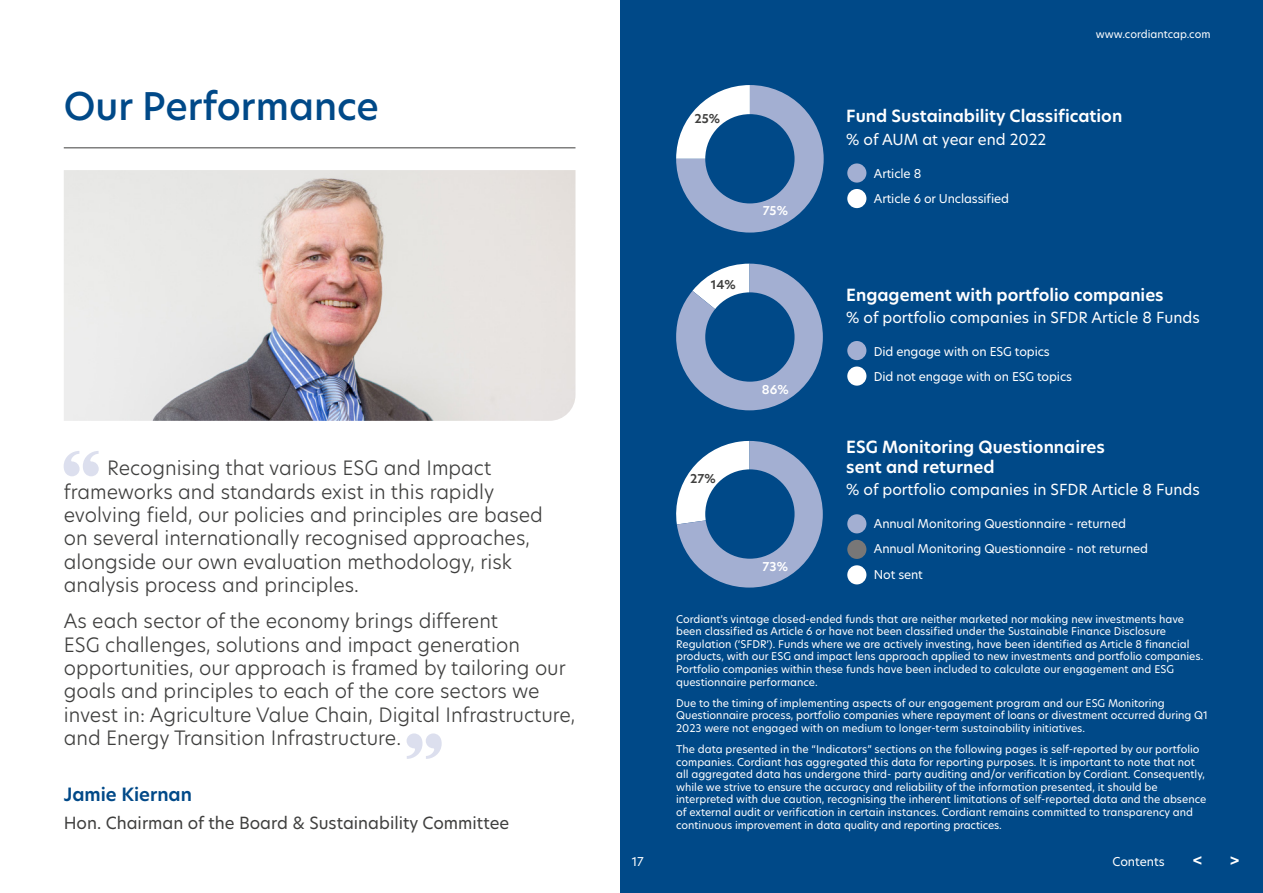
<style>
.page{position:relative;width:1263px;height:893px;background:#fff}
.page>*{position:absolute;margin:0;border:0;box-sizing:border-box;transform-origin:0 0}
.t1{font:700 90px "Greycliff CF";color:#dcdfee}
.t2{font:500 37.5px "New Hero";color:#004988}
.t3{font:300 19.5px/23.4px "New Hero";color:#3f3f3e}
.t4{font:600 18px "New Hero";color:#004988}
.t5{font:600 16.5px/19.8px "New Hero";color:#fff}
.t6{font:16.5px "New Hero";color:#3f3f3e}
.t7{font:15px "New Hero";color:#fff}
.t8{font:600 15px "New Hero";color:#fff}
.t9{font:12px "New Hero";letter-spacing:-.01em;color:#fff}
.t10{font:600 12px "New Hero";color:#fff}
.t11{font:600 12px "New Hero";color:#3f3f3e}
.t12{font:10.5px/12.6px "New Hero";color:#fff}
</style>
<div class="page">
<div style="left:621px;top:0;width:642px;height:893px;background:#004988"></div>
<svg style="left:676px;top:441px;width:147px;height:147px"></svg>
<svg style="left:676px;top:264px;width:147px;height:146px"></svg>
<hr style="left:64px;top:148px;width:511px;height:1px;background:#3f3f3e">
<img style="left:64px;top:170px;width:511px;height:251px">
<svg style="left:676px;top:85px;width:148px;height:148px"></svg>
<div style="left:705px;top:114px;width:89px;height:89px;background:#004988;border-radius:50%"></div>
<div style="left:705px;top:292px;width:89px;height:90px;background:#004988;border-radius:50%"></div>
<div style="left:705px;top:469px;width:89px;height:90px;background:#004988;border-radius:50%"></div>
<div style="left:847px;top:163px;width:19px;height:20px;background:#a3afd2;border-radius:50%"></div>
<div style="left:847px;top:189px;width:19px;height:19px;background:#fff;border-radius:50%"></div>
<div style="left:847px;top:341px;width:19px;height:19px;background:#a3afd2;border-radius:50%"></div>
<div style="left:847px;top:366px;width:19px;height:20px;background:#fff;border-radius:50%"></div>
<div style="left:847px;top:514px;width:19px;height:19px;background:#a3afd2;border-radius:50%"></div>
<div style="left:847px;top:540px;width:19px;height:19px;background:#787777;border-radius:50%"></div>
<div style="left:847px;top:565px;width:19px;height:19px;background:#fff;border-radius:50%"></div>
<p class="t2" style="left:64px;top:81px;width:317px">Our Performance</p>
<p class="t1" style="left:61px;top:415px;width:42px">“</p>
<p class="t3" style="left:64px;top:456px;width:481px;text-indent:44px">Recognising that various ESG and Impact frameworks and standards exist in this rapidly evolving field, our policies and principles are based on several internationally recognised approaches, alongside our own evaluation methodology, risk analysis process and principles.</p>
<p class="t3" style="left:64px;top:609px;width:513px">As each sector of the economy brings different<br>ESG challenges, solutions and impact generation opportunities, our approach is framed by tailoring our goals and principles to each of the core sectors we invest in: Agriculture Value Chain, Digital Infrastructure, and Energy Transition Infrastructure.</p>
<p class="t4" style="left:64px;top:782px;width:130px">Jamie Kiernan</p>
<p class="t6" style="left:64px;top:812px;width:447px">Hon. Chairman of the Board &amp; Sustainability Committee</p>
<p class="t1" style="left:444px;top:794px;width:42px;rotate:-180deg">“</p>
<p class="t11" style="left:694px;top:110px;width:27px">25%</p>
<p class="t11" style="left:711px;top:276px;width:27px">14%</p>
<p class="t10" style="left:763px;top:203px;width:27px">75%</p>
<p class="t11" style="left:690px;top:471px;width:27px">27%</p>
<p class="t10" style="left:762px;top:381px;width:28px">86%</p>
<p class="t10" style="left:763px;top:559px;width:27px">73%</p>
<p class="t12" style="left:1096px;top:28px;width:116px">www.cordiantcap.com</p>
<p class="t5" style="left:846px;top:106px;width:278px">Fund Sustainability Classification</p>
<p class="t7" style="left:846px;top:129px;width:202px">% of AUM at year end 2022</p>
<p class="t9" style="left:874px;top:165px;width:49px">Article 8</p>
<p class="t9" style="left:874px;top:190px;width:137px">Article 6 or Unclassified</p>
<p class="t5" style="left:846px;top:285px;width:319px">Engagement with portfolio companies</p>
<p class="t7" style="left:846px;top:307px;width:355px">% of portfolio companies in SFDR Article 8 Funds</p>
<p class="t9" style="left:874px;top:343px;width:177px">Did engage with on ESG topics</p>
<p class="t9" style="left:874px;top:368px;width:200px">Did not engage with on ESG topics</p>
<p class="t5" style="left:846px;top:437px;width:260px">ESG Monitoring Questionnaires sent and returned</p>
<p class="t7" style="left:846px;top:479px;width:355px">% of portfolio companies in SFDR Article 8 Funds</p>
<p class="t9" style="left:874px;top:515px;width:253px">Annual Monitoring Questionnaire - returned</p>
<p class="t9" style="left:874px;top:541px;width:276px">Annual Monitoring Questionnaire - not returned</p>
<p class="t9" style="left:874px;top:567px;width:51px">Not sent</p>
<p class="t12" style="left:676px;top:612px;width:529px">Cordiant’s vintage closed-ended funds that are neither marketed nor making new investments have been classified as Article 6 or have not been classified under the Sustainable Finance Disclosure Regulation (‘SFDR’). Funds where we are actively investing, have been identified as Article 8 financial products, with our ESG and impact lens approach applied to new investments and portfolio companies.<br>Portfolio companies within these funds have been included to calculate our engagement and ESG questionnaire performance.</p>
<p class="t12" style="left:676px;top:696px;width:533px">Due to the timing of implementing aspects of our engagement program and our ESG Monitoring<br>Questionnaire process, portfolio companies where repayment of loans or divestment occurred during Q1<br>2023 were not engaged with on medium to longer-term sustainability initiatives.</p>
<p class="t12" style="left:676px;top:743px;width:532px">The data presented in the “Indicators” sections on the following pages is self-reported by our portfolio companies. Cordiant has aggregated this data for reporting purposes. It is important to note that not all aggregated data has undergone third- party auditing and/or verification by Cordiant. Consequently, while we strive to ensure the accuracy and reliability of the information presented, it should be interpreted with due caution, recognising the inherent limitations of self-reported data and the absence of external audit or verification in certain instances. Cordiant remains committed to transparency and continuous improvement in data quality and reporting practices.</p>
<p class="t9" style="left:632px;top:853px;width:14px">17</p>
<p class="t9" style="left:1112px;top:853px;width:54px">Contents</p>
<p class="t8" style="left:1193px;top:850px;width:11px">&lt;</p>
<p class="t8" style="left:1239px;top:871px;width:11px;rotate:-180deg">&lt;</p>
</div>
